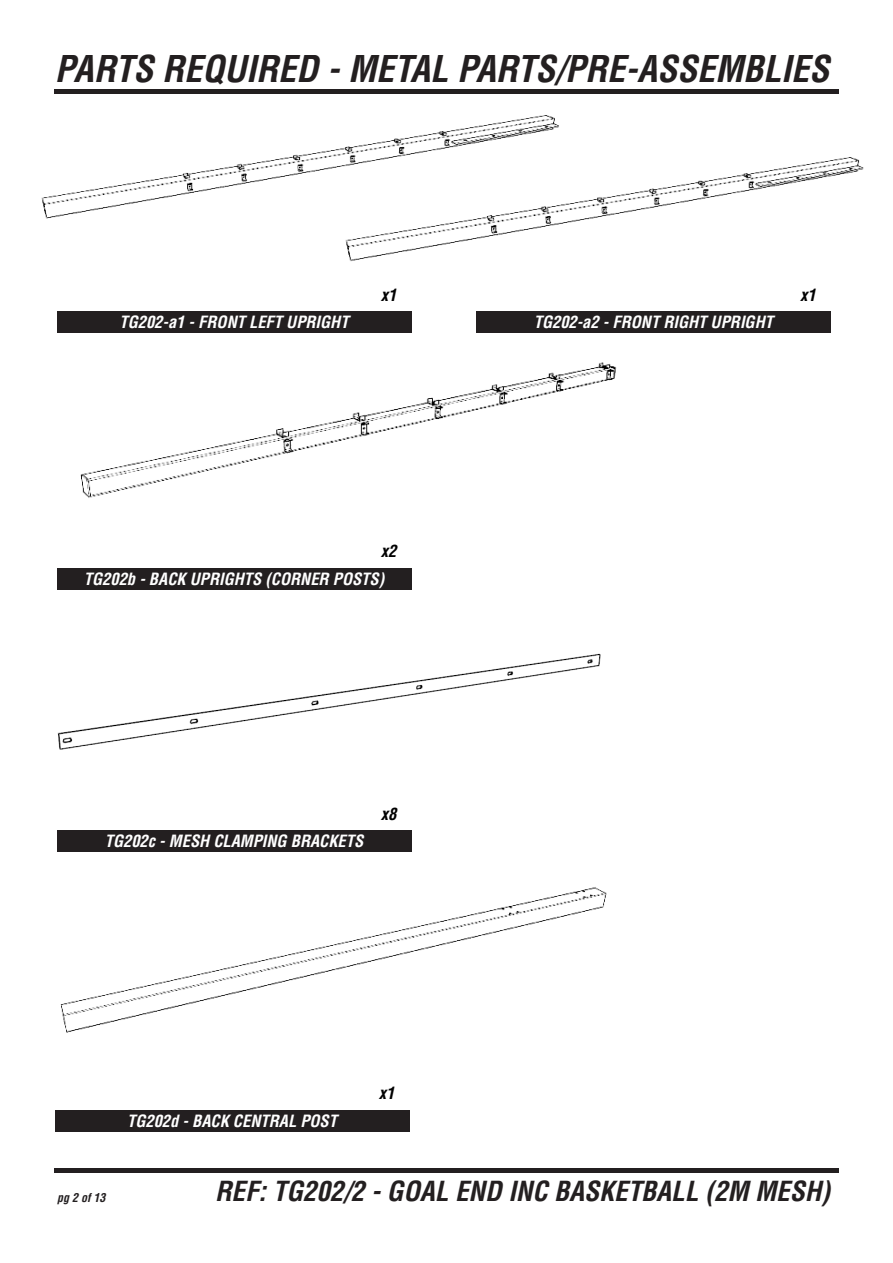
<style>
.page{position:relative;width:893px;height:1263px;background:#fff}
.page>*{position:absolute;margin:0;border:0;box-sizing:border-box;transform-origin:0 0}
.t1{font:italic 700 condensed 36px "Helvetica LT Std";color:#231f20}
.t2{font:italic 700 condensed 27px "Helvetica LT Std";color:#231f20}
.t3{font:italic 700 condensed 16.5px "Helvetica LT Std";color:#fff}
.t4{font:italic 700 condensed 16.5px "Helvetica LT Std";color:#000}
.t5{font:italic 700 condensed 12px "Helvetica LT Std";color:#231f20}
</style>
<div class="page">
<div style="left:54px;top:1168px;width:785px;height:5px;background:#231f20"></div>
<div style="left:54px;top:89px;width:785px;height:5px;background:#231f20"></div>
<img style="left:41px;top:115px;width:518px;height:104px">
<div style="left:57px;top:830px;width:354px;height:22px;background:#231f20"></div>
<div style="left:57px;top:311px;width:354px;height:21px;background:#231f20"></div>
<div style="left:55px;top:1110px;width:354px;height:21px;background:#231f20"></div>
<img style="left:80px;top:362px;width:537px;height:136px">
<div style="left:57px;top:568px;width:354px;height:21px;background:#231f20"></div>
<img style="left:57px;top:653px;width:544px;height:97px">
<img style="left:60px;top:887px;width:547px;height:146px">
<img style="left:334px;top:149px;width:530px;height:112px">
<div style="left:476px;top:311px;width:354px;height:21px;background:#231f20"></div>
<h1 class="t1" style="left:55px;top:55px;width:776px">PARTS REQUIRED - METAL PARTS/PRE-ASSEMBLIES</h1>
<p class="t3" style="left:119px;top:315px;width:231px">TG202-a1 - FRONT LEFT UPRIGHT</p>
<p class="t4" style="left:381px;top:288px;width:17px">x1</p>
<p class="t4" style="left:381px;top:545px;width:17px">x2</p>
<p class="t3" style="left:84px;top:572px;width:302px">TG202b - BACK UPRIGHTS (CORNER POSTS)</p>
<p class="t3" style="left:105px;top:834px;width:260px">TG202c - MESH CLAMPING BRACKETS</p>
<p class="t4" style="left:381px;top:807px;width:17px">x8</p>
<p class="t3" style="left:127px;top:1114px;width:211px">TG202d - BACK CENTRAL POST</p>
<p class="t4" style="left:379px;top:1087px;width:17px">x1</p>
<p class="t3" style="left:534px;top:315px;width:241px">TG202-a2 - FRONT RIGHT UPRIGHT</p>
<p class="t4" style="left:800px;top:288px;width:17px">x1</p>
<p class="t5" style="left:57px;top:1193px;width:50px">pg 2 of 13</p>
<h2 class="t2" style="left:215px;top:1180px;width:617px">REF: TG202/2 - GOAL END INC BASKETBALL (2M MESH)</h2>
</div>
